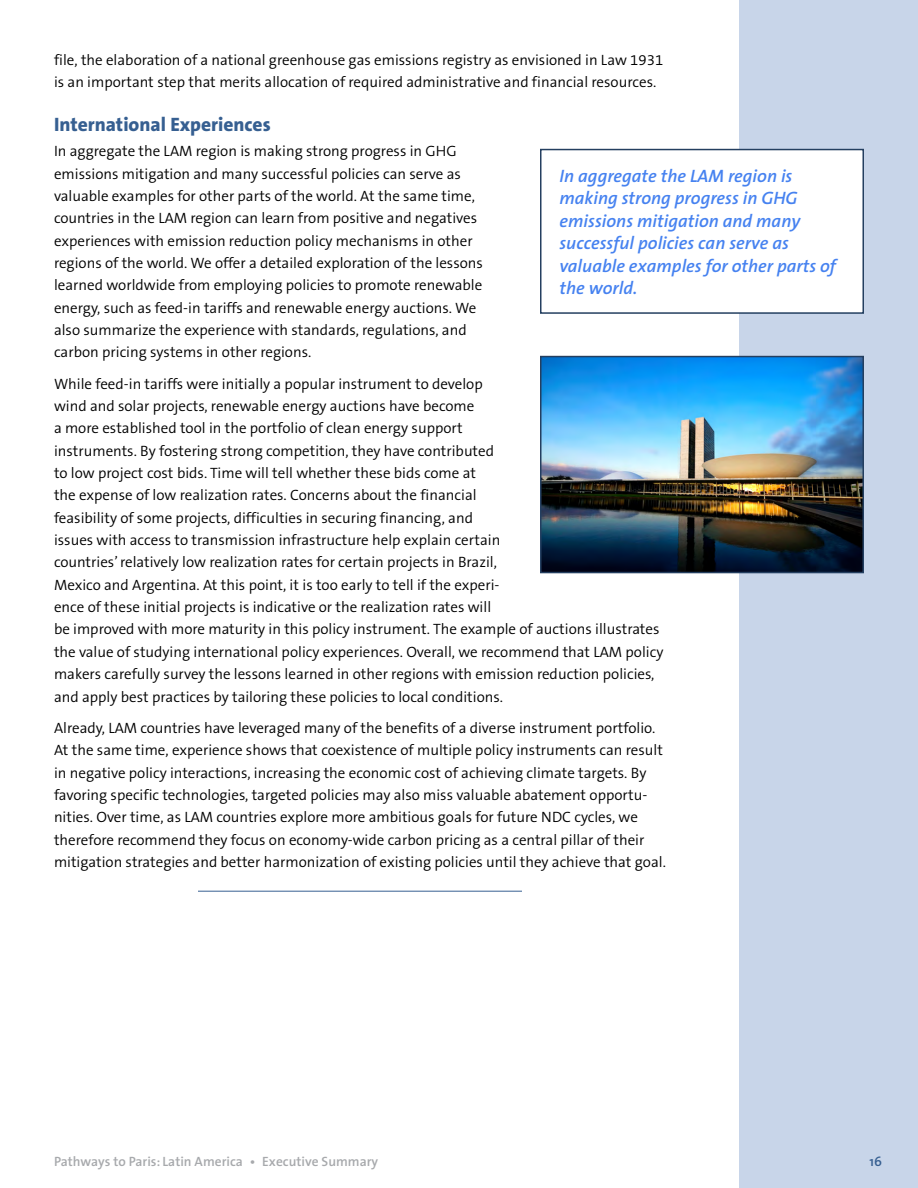
<style>
.page{position:relative;width:918px;height:1188px;background:#fff}
.page>*{position:absolute;margin:0;border:0;box-sizing:border-box;transform-origin:0 0}
.t1{font:800 19.5px "The Sans B8";color:#365f91}
.t2{font:italic 600 18px/22.5px "The Sans";color:#4682f0}
.t3{font:300 15px/22.4px "The Sans B4";color:#000}
.t4{font:600 13.5px "The Sans";color:#a7a9ac}
.t5{font:600 13.5px "The Sans";color:#365f91}
</style>
<div class="page">
<div style="left:740px;top:0;width:178px;height:1188px;background:#c8d5e9"></div>
<hr style="left:198px;top:891px;width:324px;height:1px;background:#365f91">
<div style="left:541px;top:150px;width:322px;height:163px;background:#fff"></div>
<div style="left:540px;top:149px;width:324px;height:165px;border:2px solid #243f60"></div>
<img style="left:543px;top:359px;width:318px;height:211px">
<div style="left:540px;top:356px;width:324px;height:217px;border:2px solid #243f60"></div>
<p class="t3" style="left:54px;top:49px;width:611px">file, the elaboration of a national greenhouse gas emissions registry as envisioned in Law 1931 is an important step that merits allocation of required administrative and financial resources.</p>
<h1 class="t1" style="left:54px;top:114px;width:218px">International Experiences</h1>
<p class="t3" style="left:54px;top:140px;width:431px">In aggregate the LAM region is making strong progress in GHG emissions mitigation and many successful policies can serve as valuable examples for other parts of the world. At the same time, countries in the LAM region can learn from positive and negatives experiences with emission reduction policy mechanisms in other regions of the world. We offer a detailed exploration of the lessons learned worldwide from employing policies to promote renewable energy, such as feed‑in tariffs and renewable energy auctions. We also summarize the experience with standards, regulations, and carbon pricing systems in other regions.</p>
<p class="t3" style="left:54px;top:373px;width:611px">While feed‑in tariffs were initially a popular instrument to develop<br>wind and solar projects, renewable energy auctions have become<br>a more established tool in the portfolio of clean energy support<br>instruments. By fostering strong competition, they have contributed<br>to low project cost bids. Time will tell whether these bids come at<br>the expense of low realization rates. Concerns about the financial<br>feasibility of some projects, difficulties in securing financing, and<br>issues with access to transmission infrastructure help explain certain<br>countries’ relatively low realization rates for certain projects in Brazil,<br>Mexico and Argentina. At this point, it is too early to tell if the experi‑<br>ence of these initial projects is indicative or the realization rates will<br>be improved with more maturity in this policy instrument. The example of auctions illustrates the value of studying international policy experiences. Overall, we recommend that LAM policy makers carefully survey the lessons learned in other regions with emission reduction policies, and apply best practices by tailoring these policies to local conditions.</p>
<p class="t3" style="left:54px;top:717px;width:613px">Already, LAM countries have leveraged many of the benefits of a diverse instrument portfolio.<br>At the same time, experience shows that coexistence of multiple policy instruments can result in negative policy interactions, increasing the economic cost of achieving climate targets. By favoring specific technologies, targeted policies may also miss valuable abatement opportu‑ nities. Over time, as LAM countries explore more ambitious goals for future NDC cycles, we therefore recommend they focus on economy‑wide carbon pricing as a central pillar of their mitigation strategies and better harmonization of existing policies until they achieve that goal.</p>
<p class="t2" style="left:560px;top:164px;width:278px">In aggregate the LAM region is making strong progress in GHG emissions mitigation and many successful policies can serve as valuable examples for other parts of the world.</p>
<p class="t4" style="left:54px;top:1150px;width:326px">Pathways to Paris: Latin America • Executive Summary</p>
<p class="t5" style="left:870px;top:1150px;width:14px">16</p>
</div>
